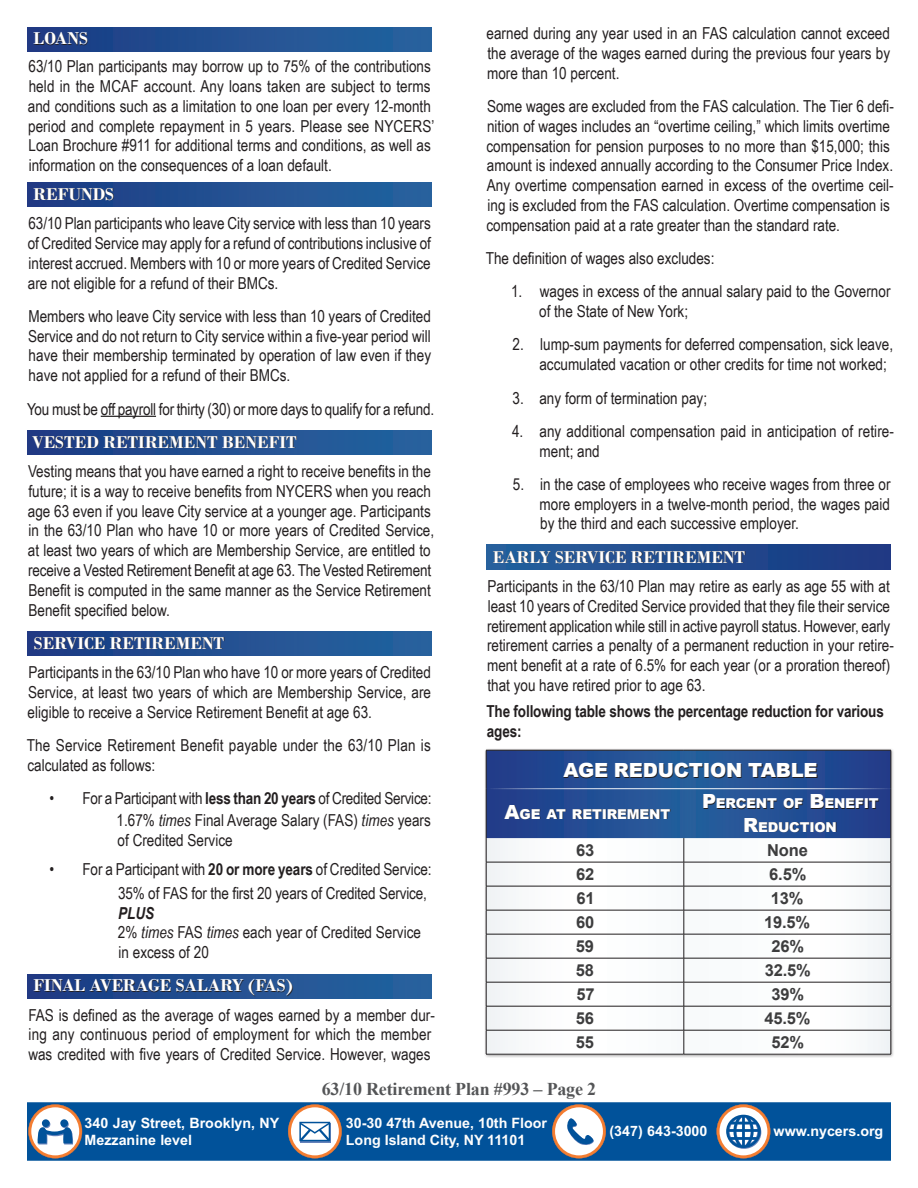
<style>
.page{position:relative;width:918px;height:1188px;background:#fff}
.page>*{position:absolute;margin:0;border:0;box-sizing:border-box;transform-origin:0 0}
.t1{font:900 19.5px "Arial";color:#fff}
.t2{font:700 18px "Bodoni";color:#fff}
.t3{font:700 18px "Times New Roman";letter-spacing:-.01em;color:#545557}
.t4{font:16.5px/19.8px "Arial Narrow";color:#231f20}
.t5{font:700 16.5px/19.8px "Arial Narrow";letter-spacing:-.01em;color:#231f20}
.t6{font:700 16.5px "Arial";letter-spacing:-.01em;color:#3e3e3f}
.t7{font:700 14.25px/17.1px "Arial";color:#fff}
.t8{font:700 14.25px/17.1px "Arial";color:#fdfdfd}
.t9{font:900 13.65px/23.2px "Arial";letter-spacing:-.015em;color:#fff;text-align:center}
.s1{font-weight:700}
.s2{font-style:italic}
.s3{font-weight:700;font-style:italic}
.s4{font-size:19.5px}
</style>
<div class="page">
<div style="left:486px;top:545px;width:405px;height:24px;background:linear-gradient(to right,#26609d,#1c3882)"></div>
<div style="left:27px;top:974px;width:405px;height:25px;background:linear-gradient(to right,#1d3b83,#2664a0)"></div>
<div style="left:27px;top:631px;width:405px;height:25px;background:linear-gradient(to right,#1d3b84,#2664a0)"></div>
<div style="left:27px;top:430px;width:405px;height:24px;background:linear-gradient(to right,#1d3b84,#2664a0)"></div>
<div style="left:27px;top:182px;width:405px;height:25px;background:linear-gradient(to right,#1d3b84,#2664a0)"></div>
<div style="left:27px;top:27px;width:405px;height:24px;background:linear-gradient(to right,#1d3b84,#2664a0)"></div>
<hr style="left:101px;top:416px;width:55px;height:1px;background:#231f20">
<div style="left:27px;top:1102px;width:864px;height:59px;background:#01529a"></div>
<hr style="left:27px;top:1102px;width:864px;height:1px;background:#fff">
<svg style="left:552px;top:1104px;width:54px;height:54px"></svg>
<svg style="left:288px;top:1104px;width:54px;height:54px"></svg>
<svg style="left:28px;top:1104px;width:54px;height:54px"></svg>
<svg style="left:717px;top:1104px;width:53px;height:54px"></svg>
<div style="left:484px;top:749px;width:411px;height:309px;background:#231f20;opacity:.89"></div>
<svg style="left:486px;top:750px;width:405px;height:304px"></svg>
<p class="t2" style="left:34px;top:28px;width:56px">LOANS</p>
<p class="t4" style="left:28px;top:56px;width:408px">63/10 Plan participants may borrow up to 75% of the contributions held in the MCAF account. Any loans taken are subject to terms and conditions such as a limitation to one loan per every 12-month period and complete repayment in 5 years. Please see NYCERS’ Loan Brochure #911 for additional terms and conditions, as well as information on the consequences of a loan default.</p>
<p class="t2" style="left:34px;top:183px;width:82px">REFUNDS</p>
<p class="t4" style="left:28px;top:213px;width:405px;text-align:justify">63/10 Plan participants who leave City service with less than 10 years of Credited Service may apply for a refund of contributions inclusive of interest accrued. Members with 10 or more years of Credited Service are not eligible for a refund of their BMCs.</p>
<p class="t4" style="left:28px;top:306px;width:405px;text-align:justify">Members who leave City service with less than 10 years of Credited Service and do not return to City service within a five-year period will have their membership terminated by operation of law even if they have not applied for a refund of their BMCs.</p>
<p class="t4" style="left:27px;top:398px;width:409px">You must be off payroll for thirty (30) or more days to qualify for a refund.</p>
<p class="t2" style="left:32px;top:431px;width:266px">VESTED RETIREMENT BENEFIT</p>
<p class="t4" style="left:28px;top:461px;width:408px">Vesting means that you have earned a right to receive benefits in the future; it is a way to receive benefits from NYCERS when you reach age 63 even if you leave City service at a younger age. Participants in the 63/10 Plan who have 10 or more years of Credited Service, at least two years of which are Membership Service, are entitled to receive a Vested Retirement Benefit at age 63. The Vested Retirement Benefit is computed in the same manner as the Service Retirement Benefit specified below.</p>
<p class="t2" style="left:34px;top:632px;width:192px">SERVICE RETIREMENT</p>
<p class="t4" style="left:28px;top:662px;width:405px;text-align:justify">Participants in the 63/10 Plan who have 10 or more years of Credited Service, at least two years of which are Membership Service, are eligible to receive a Service Retirement Benefit at age 63.</p>
<p class="t4" style="left:27px;top:735px;width:406px">The Service Retirement Benefit payable under the 63/10 Plan is calculated as follows:</p>
<p class="t4" style="left:50px;top:786px;width:384px;line-height:22.5px;text-align:right">• For a Participant with <span class="s1">less than 20 years</span> of Credited Service:<br>1.67% <span class="s2">times</span> Final Average Salary (FAS) <span class="s2">times</span> years</p>
<p class="t4" style="left:118px;top:830px;width:117px">of Credited Service</p>
<p class="t4" style="left:50px;top:856px;width:384px;line-height:24px;text-align:right">• For a Participant with <span class="s1">20 or more years</span> of Credited Service:<br>35% of FAS for the first 20 years of Credited Service,</p>
<p class="t4" style="left:118px;top:902px;width:305px"><span class="s3">PLUS<br></span>2% <span class="s2">times</span> FAS <span class="s2">times</span> each year of Credited Service in excess of 20</p>
<p class="t2" style="left:34px;top:975px;width:261px">FINAL AVERAGE SALARY (FAS)</p>
<p class="t4" style="left:28px;top:1004px;width:408px">FAS is defined as the average of wages earned by a member dur&shy;ing any continuous period of employment for which the member was credited with five years of Credited Service. However, wages</p>
<p class="t4" style="left:487px;top:23px;width:405px;text-align:justify">earned during any year used in an FAS calculation cannot exceed the average of the wages earned during the previous four years by more than 10 percent.</p>
<p class="t4" style="left:487px;top:96px;width:409px">Some wages are excluded from the FAS calculation. The Tier 6 defi&shy;nition of wages includes an “overtime ceiling,” which limits overtime compensation for pension purposes to no more than $15,000; this amount is indexed annually according to the Consumer Price Index.<br>Any overtime compensation earned in excess of the overtime ceil&shy;ing is excluded from the FAS calculation. Overtime compensation is compensation paid at a rate greater than the standard rate.</p>
<p class="t4" style="left:486px;top:248px;width:230px">The definition of wages also excludes:</p>
<p class="t4" style="left:539px;top:281px;width:353px;text-indent:-28px">1. wages in excess of the annual salary paid to the Governor of the State of New York;</p>
<p class="t4" style="left:539px;top:334px;width:355px;text-indent:-27px">2. lump-sum payments for deferred compensation, sick leave, accumulated vacation or other credits for time not worked;</p>
<p class="t4" style="left:513px;top:387px;width:196px">3. any form of termination pay;</p>
<p class="t4" style="left:540px;top:420px;width:356px;text-indent:-27px">4. any additional compensation paid in anticipation of retire&shy;ment; and</p>
<p class="t4" style="left:540px;top:474px;width:352px;text-align:justify;text-indent:-27px">5. in the case of employees who receive wages from three or more employers in a twelve-month period, the wages paid by the third and each successive employer.</p>
<p class="t2" style="left:493px;top:546px;width:254px">EARLY SERVICE RETIREMENT</p>
<p class="t4" style="left:487px;top:576px;width:408px">Participants in the 63/10 Plan may retire as early as age 55 with at least 10 years of Credited Service provided that they file their service retirement application while still in active payroll status. However, early retirement carries a penalty of a permanent reduction in your retire&shy;ment benefit at a rate of 6.5% for each year (or a proration thereof) that you have retired prior to age 63.</p>
<p class="t5" style="left:486px;top:700px;width:399px">The following table shows the percentage reduction for various ages:</p>
<p class="t1" style="left:563px;top:756px;width:66px">AGE REDU</p>
<p class="t1" style="left:674px;top:756px;width:29px">CTION</p>
<p class="t1" style="left:748px;top:756px;width:42px">TABLE</p>
<p class="t9" style="left:505px;top:802px;width:167px"><span class="s4">A</span>GE AT RETIREMENT</p>
<p class="t9" style="left:702px;top:791px;width:178px"><span class="s4">P</span>ERCENT OF <span class="s4">B</span>ENEFIT<br><span class="s4">R</span>EDUCTION</p>
<p class="t6" style="left:576px;top:839px;width:20px">63</p>
<p class="t6" style="left:767px;top:839px;width:42px">None</p>
<p class="t6" style="left:576px;top:863px;width:20px">62</p>
<p class="t6" style="left:769px;top:863px;width:39px">6.5%</p>
<p class="t6" style="left:577px;top:887px;width:20px">61</p>
<p class="t6" style="left:771px;top:887px;width:34px">13%</p>
<p class="t6" style="left:576px;top:911px;width:20px">60</p>
<p class="t6" style="left:764px;top:911px;width:48px">19.5%</p>
<p class="t6" style="left:576px;top:935px;width:20px">59</p>
<p class="t6" style="left:771px;top:935px;width:34px">26%</p>
<p class="t6" style="left:576px;top:959px;width:20px">58</p>
<p class="t6" style="left:765px;top:959px;width:48px">32.5%</p>
<p class="t6" style="left:576px;top:983px;width:20px">57</p>
<p class="t6" style="left:771px;top:983px;width:34px">39%</p>
<p class="t6" style="left:576px;top:1007px;width:20px">56</p>
<p class="t6" style="left:764px;top:1007px;width:48px">45.5%</p>
<p class="t6" style="left:576px;top:1031px;width:20px">55</p>
<p class="t6" style="left:771px;top:1031px;width:34px">52%</p>
<p class="t3" style="left:322px;top:1076px;width:276px">63/10 Retirement Plan #993 – Page 2</p>
<p class="t7" style="left:85px;top:1115px;width:196px">340 Jay Street, Brooklyn, NY<br>Mezzanine level</p>
<p class="t7" style="left:610px;top:1123px;width:99px">(347) 643-3000</p>
<p class="t7" style="left:774px;top:1123px;width:111px">www.nycers.org</p>
<p class="t8" style="left:346px;top:1115px;width:203px">30-30 47th Avenue, 10th Floor<br>Long Island City, NY 11101</p>
</div>
